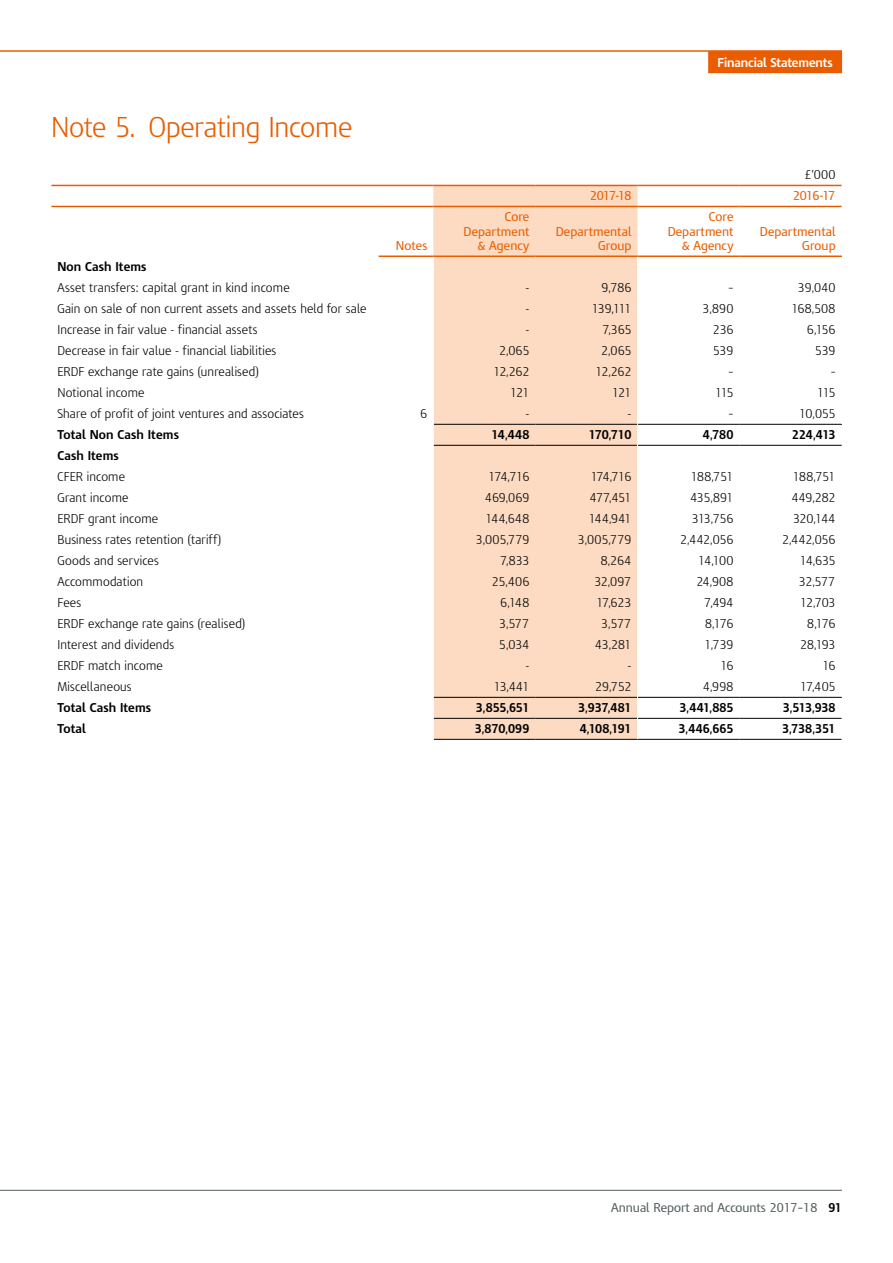
<style>
.page{position:relative;width:893px;height:1263px;background:#fff}
.page>*{position:absolute;margin:0;border:0;box-sizing:border-box;transform-origin:0 0}
.t1{font:300 27px "HMRC Modena";letter-spacing:-.01em;color:#e95d00}
.t2{font:300 12px "HMRC Modena";letter-spacing:.015em;color:#000}
.t3{font:700 12px "HMRC Modena";letter-spacing:.01em;color:#000}
.t4{font:12px/14.4px "HMRC Modena";letter-spacing:.005em;color:#e95d00;text-align:right}
.t5{font:12px "HMRC Modena";color:#565e61}
.t6{font:700 12px "HMRC Modena";letter-spacing:-.01em;color:#fff}
.s1{font-weight:700;color:#000}
</style>
<div class="page">
<hr style="left:0;top:1190px;width:842px;height:1px;background:#565e61">
<hr style="left:0;top:50px;width:842px;height:2px;background:#e95d00">
<div style="left:709px;top:51px;width:133px;height:22px;background:#e95d00"></div>
<div style="left:433px;top:186px;width:204px;height:553px;background:#fcdbc2"></div>
<hr style="left:434px;top:424px;width:101px;height:1px;background:#000">
<hr style="left:535px;top:424px;width:102px;height:1px;background:#000">
<hr style="left:638px;top:424px;width:101px;height:1px;background:#000">
<hr style="left:739px;top:424px;width:103px;height:1px;background:#000">
<hr style="left:434px;top:445px;width:101px;height:1px;background:#000">
<hr style="left:535px;top:445px;width:102px;height:1px;background:#000">
<hr style="left:638px;top:445px;width:101px;height:1px;background:#000">
<hr style="left:739px;top:445px;width:103px;height:1px;background:#000">
<hr style="left:434px;top:697px;width:101px;height:1px;background:#000">
<hr style="left:535px;top:697px;width:102px;height:1px;background:#000">
<hr style="left:638px;top:697px;width:101px;height:1px;background:#000">
<hr style="left:739px;top:697px;width:103px;height:1px;background:#000">
<hr style="left:434px;top:718px;width:101px;height:1px;background:#000">
<hr style="left:535px;top:718px;width:102px;height:1px;background:#000">
<hr style="left:638px;top:718px;width:101px;height:1px;background:#000">
<hr style="left:739px;top:718px;width:103px;height:1px;background:#000">
<hr style="left:434px;top:739px;width:101px;height:1px;background:#000">
<hr style="left:535px;top:739px;width:102px;height:1px;background:#000">
<hr style="left:637px;top:739px;width:102px;height:1px;background:#000">
<hr style="left:739px;top:739px;width:103px;height:1px;background:#000">
<hr style="left:51px;top:185px;width:327px;height:1px;background:#e95d00">
<hr style="left:378px;top:185px;width:55px;height:1px;background:#e95d00">
<hr style="left:433px;top:185px;width:102px;height:1px;background:#e95d00">
<hr style="left:535px;top:185px;width:102px;height:1px;background:#e95d00">
<hr style="left:637px;top:185px;width:102px;height:1px;background:#e95d00">
<hr style="left:739px;top:185px;width:103px;height:1px;background:#e95d00">
<hr style="left:51px;top:206px;width:327px;height:1px;background:#e95d00">
<hr style="left:378px;top:206px;width:55px;height:1px;background:#e95d00">
<hr style="left:433px;top:206px;width:102px;height:1px;background:#e95d00">
<hr style="left:535px;top:206px;width:102px;height:1px;background:#e95d00">
<hr style="left:637px;top:206px;width:102px;height:1px;background:#e95d00">
<hr style="left:739px;top:206px;width:103px;height:1px;background:#e95d00">
<hr style="left:378px;top:255px;width:55px;height:2px;background:#e95d00">
<hr style="left:433px;top:255px;width:102px;height:2px;background:#e95d00">
<hr style="left:535px;top:255px;width:102px;height:2px;background:#e95d00">
<hr style="left:637px;top:255px;width:102px;height:2px;background:#e95d00">
<hr style="left:739px;top:255px;width:103px;height:2px;background:#e95d00">
<svg style="left:433px;top:257px;width:1px;height:482px"></svg>
<h1 class="t1" style="left:51px;top:111px;width:303px">Note 5. Operating Income</h1>
<p class="t6" style="left:718px;top:55px;width:117px">Financial Statements</p>
<p class="t4" style="left:396px;top:239px;width:33px">Notes</p>
<p class="t4" style="left:464px;top:210px;width:67px">Core<br>Department &amp; Agency</p>
<p class="t2" style="left:804px;top:168px;width:33px">£’000</p>
<p class="t4" style="left:590px;top:189px;width:43px">2017-18</p>
<p class="t4" style="left:793px;top:189px;width:44px">2016-17</p>
<p class="t4" style="left:556px;top:224px;width:77px">Departmental<br>Group</p>
<p class="t4" style="left:668px;top:210px;width:67px">Core<br>Department &amp; Agency</p>
<p class="t4" style="left:760px;top:224px;width:77px">Departmental<br>Group</p>
<p class="t3" style="left:57px;top:260px;width:91px">Non Cash Items</p>
<p class="t2" style="left:57px;top:281px;width:234px">Asset transfers: capital grant in kind income</p>
<p class="t2" style="left:525px;top:281px;width:5px">-</p>
<p class="t2" style="left:602px;top:281px;width:31px">9,786</p>
<p class="t2" style="left:729px;top:281px;width:6px">–</p>
<p class="t2" style="left:798px;top:281px;width:39px">39,040</p>
<p class="t2" style="left:57px;top:302px;width:311px">Gain on sale of non current assets and assets held for sale</p>
<p class="t2" style="left:525px;top:302px;width:5px">-</p>
<p class="t2" style="left:592px;top:302px;width:41px">139,111</p>
<p class="t2" style="left:703px;top:302px;width:32px">3,890</p>
<p class="t2" style="left:791px;top:302px;width:46px">168,508</p>
<p class="t2" style="left:57px;top:323px;width:202px">Increase in fair value - financial assets</p>
<p class="t2" style="left:525px;top:323px;width:5px">-</p>
<p class="t2" style="left:603px;top:323px;width:30px">7,365</p>
<p class="t2" style="left:713px;top:323px;width:22px">236</p>
<p class="t2" style="left:807px;top:323px;width:30px">6,156</p>
<p class="t2" style="left:57px;top:344px;width:220px">Decrease in fair value - financial liabilities</p>
<p class="t2" style="left:499px;top:344px;width:32px">2,065</p>
<p class="t2" style="left:601px;top:344px;width:32px">2,065</p>
<p class="t2" style="left:713px;top:344px;width:22px">539</p>
<p class="t2" style="left:815px;top:344px;width:22px">539</p>
<p class="t2" style="left:57px;top:365px;width:203px">ERDF exchange rate gains (unrealised)</p>
<p class="t2" style="left:493px;top:365px;width:37px">12,262</p>
<p class="t2" style="left:595px;top:365px;width:37px">12,262</p>
<p class="t2" style="left:729px;top:365px;width:6px">–</p>
<p class="t2" style="left:831px;top:365px;width:6px">–</p>
<p class="t2" style="left:57px;top:386px;width:89px">Notional income</p>
<p class="t2" style="left:510px;top:386px;width:21px">121</p>
<p class="t2" style="left:612px;top:386px;width:21px">121</p>
<p class="t2" style="left:715px;top:386px;width:20px">115</p>
<p class="t2" style="left:817px;top:386px;width:20px">115</p>
<p class="t2" style="left:57px;top:407px;width:248px">Share of profit of joint ventures and associates</p>
<p class="t2" style="left:420px;top:407px;width:9px">6</p>
<p class="t2" style="left:525px;top:407px;width:5px">-</p>
<p class="t2" style="left:627px;top:407px;width:5px">-</p>
<p class="t2" style="left:729px;top:407px;width:6px">–</p>
<p class="t2" style="left:799px;top:407px;width:38px">10,055</p>
<p class="t3" style="left:57px;top:428px;width:123px">Total Non Cash Items</p>
<p class="t3" style="left:492px;top:428px;width:39px">14,448</p>
<p class="t3" style="left:589px;top:428px;width:44px">170,710</p>
<p class="t3" style="left:703px;top:428px;width:32px">4,780</p>
<p class="t3" style="left:792px;top:428px;width:45px">224,413</p>
<p class="t3" style="left:57px;top:449px;width:63px">Cash Items</p>
<p class="t2" style="left:57px;top:470px;width:69px">CFER income</p>
<p class="t2" style="left:489px;top:470px;width:42px">174,716</p>
<p class="t2" style="left:591px;top:470px;width:42px">174,716</p>
<p class="t2" style="left:691px;top:470px;width:44px">188,751</p>
<p class="t2" style="left:793px;top:470px;width:44px">188,751</p>
<p class="t2" style="left:57px;top:491px;width:73px">Grant income</p>
<p class="t2" style="left:485px;top:491px;width:46px">469,069</p>
<p class="t2" style="left:590px;top:491px;width:43px">477,451</p>
<p class="t2" style="left:690px;top:491px;width:45px">435,891</p>
<p class="t2" style="left:792px;top:491px;width:45px">449,282</p>
<p class="t2" style="left:57px;top:512px;width:102px">ERDF grant income</p>
<p class="t2" style="left:485px;top:512px;width:46px">144,648</p>
<p class="t2" style="left:589px;top:512px;width:44px">144,941</p>
<p class="t2" style="left:692px;top:512px;width:43px">313,756</p>
<p class="t2" style="left:793px;top:512px;width:44px">320,144</p>
<p class="t2" style="left:57px;top:533px;width:165px">Business rates retention (tariff)</p>
<p class="t2" style="left:476px;top:533px;width:55px">3,005,779</p>
<p class="t2" style="left:578px;top:533px;width:55px">3,005,779</p>
<p class="t2" style="left:680px;top:533px;width:55px">2,442,056</p>
<p class="t2" style="left:782px;top:533px;width:55px">2,442,056</p>
<p class="t2" style="left:57px;top:554px;width:103px">Goods and services</p>
<p class="t2" style="left:500px;top:554px;width:30px">7,833</p>
<p class="t2" style="left:601px;top:554px;width:32px">8,264</p>
<p class="t2" style="left:698px;top:554px;width:37px">14,100</p>
<p class="t2" style="left:800px;top:554px;width:37px">14,635</p>
<p class="t2" style="left:57px;top:575px;width:87px">Accommodation</p>
<p class="t2" style="left:492px;top:575px;width:39px">25,406</p>
<p class="t2" style="left:594px;top:575px;width:39px">32,097</p>
<p class="t2" style="left:696px;top:575px;width:39px">24,908</p>
<p class="t2" style="left:799px;top:575px;width:38px">32,577</p>
<p class="t2" style="left:57px;top:596px;width:25px">Fees</p>
<p class="t2" style="left:500px;top:596px;width:31px">6,148</p>
<p class="t2" style="left:596px;top:596px;width:37px">17,623</p>
<p class="t2" style="left:704px;top:596px;width:31px">7,494</p>
<p class="t2" style="left:800px;top:596px;width:37px">12,703</p>
<p class="t2" style="left:57px;top:617px;width:189px">ERDF exchange rate gains (realised)</p>
<p class="t2" style="left:499px;top:617px;width:32px">3,577</p>
<p class="t2" style="left:601px;top:617px;width:32px">3,577</p>
<p class="t2" style="left:705px;top:617px;width:30px">8,176</p>
<p class="t2" style="left:807px;top:617px;width:30px">8,176</p>
<p class="t2" style="left:57px;top:638px;width:118px">Interest and dividends</p>
<p class="t2" style="left:499px;top:638px;width:32px">5,034</p>
<p class="t2" style="left:595px;top:638px;width:38px">43,281</p>
<p class="t2" style="left:704px;top:638px;width:31px">1,739</p>
<p class="t2" style="left:800px;top:638px;width:37px">28,193</p>
<p class="t2" style="left:57px;top:659px;width:107px">ERDF match income</p>
<p class="t2" style="left:525px;top:659px;width:5px">-</p>
<p class="t2" style="left:628px;top:659px;width:5px">-</p>
<p class="t2" style="left:720px;top:659px;width:15px">16</p>
<p class="t2" style="left:822px;top:659px;width:15px">16</p>
<p class="t2" style="left:57px;top:680px;width:76px">Miscellaneous</p>
<p class="t2" style="left:494px;top:680px;width:37px">13,441</p>
<p class="t2" style="left:595px;top:680px;width:38px">29,752</p>
<p class="t2" style="left:703px;top:680px;width:32px">4,998</p>
<p class="t2" style="left:800px;top:680px;width:37px">17,405</p>
<p class="t3" style="left:57px;top:701px;width:95px">Total Cash Items</p>
<p class="t3" style="left:476px;top:701px;width:55px">3,855,651</p>
<p class="t3" style="left:578px;top:701px;width:55px">3,937,481</p>
<p class="t3" style="left:680px;top:701px;width:55px">3,441,885</p>
<p class="t3" style="left:783px;top:701px;width:54px">3,513,938</p>
<p class="t3" style="left:57px;top:722px;width:30px">Total</p>
<p class="t3" style="left:475px;top:722px;width:56px">3,870,099</p>
<p class="t3" style="left:580px;top:722px;width:53px">4,108,191</p>
<p class="t3" style="left:679px;top:722px;width:56px">3,446,665</p>
<p class="t3" style="left:782px;top:722px;width:55px">3,738,351</p>
<p class="t5" style="left:611px;top:1200px;width:232px">Annual Report and Accounts 2017–18 <span class="s1">91</span></p>
</div>
